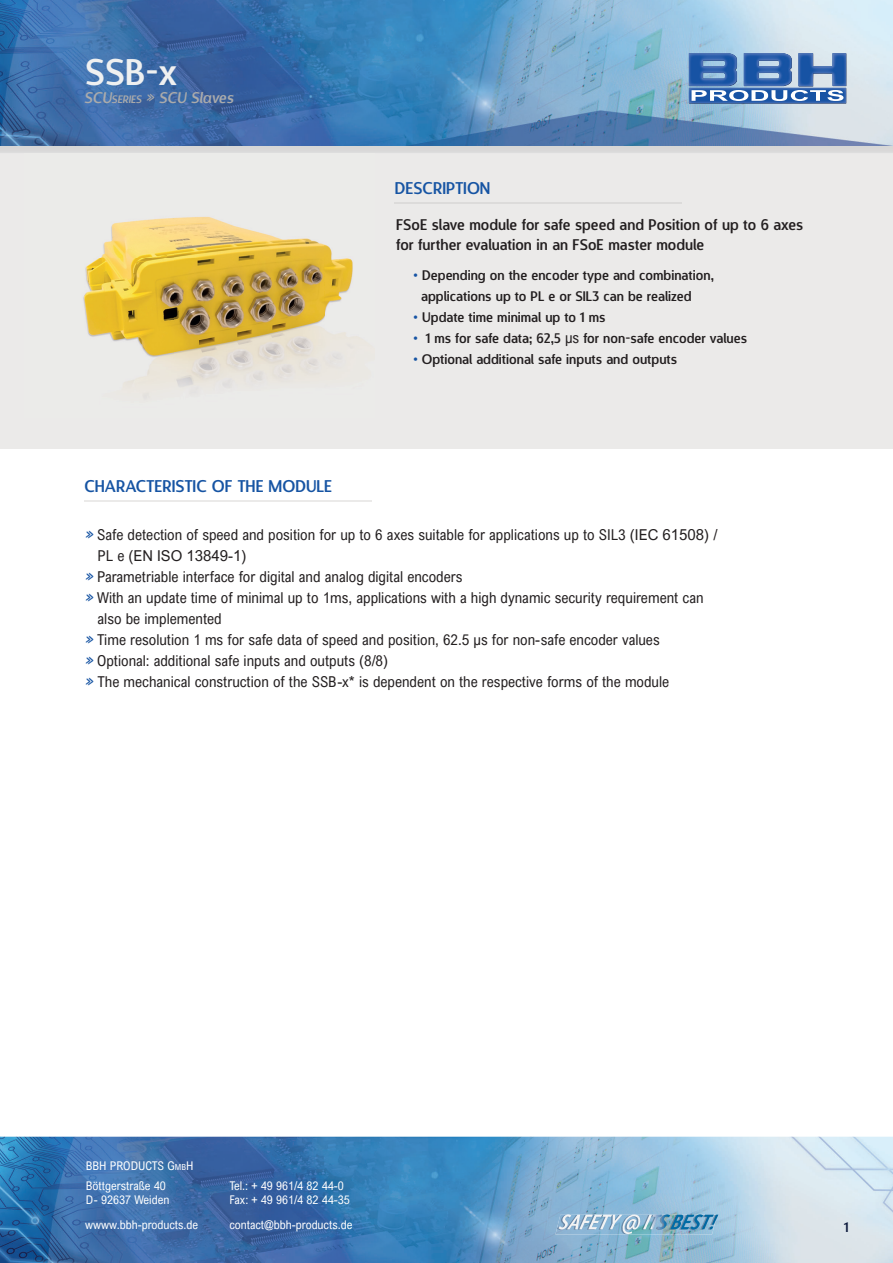
<style>
.page{position:relative;width:893px;height:1263px;background:#fff}
.page>*{position:absolute;margin:0;border:0;box-sizing:border-box;transform-origin:0 0}
.t1{font:36px "Designosaur";color:#eff0f0}
.t2{font:italic 500 22.5px "Depot New Condensed";color:#fff}
.t3{font:16.5px "Designosaur";color:#1654a3}
.t4{font:15px "Arial Nova Cond";color:#231f20}
.t5{font:15px/19.5px "Designosaur";color:#231f20}
.t6{font:italic 15px "Designosaur";color:#ababab}
.t7{font:15px "Arial Nova";color:#231f20}
.t8{font:13.5px/21px "Designosaur";color:#231f20}
.t9{font:13.5px "Designosaur";color:#0b183b}
.t10{font:12px/14.4px "Arial Nova Cond";color:#fff}
.s1{font-size:10.5px}
.s2{font-family:"Arial Nova Cond";color:#1553a4}
.s3{font-family:"Arial Nova Cond";color:#1654a3}
.s4{font-family:"Arial Nova Cond";font-size:15px}
.s5{font-family:"Designosaur";font-style:italic;color:#1654a3}
.s6{font-family:"Arial Nova"}
.s7{font-family:"Arial Nova Cond"}
.s8{font-family:"Designosaur";font-style:italic;color:#1553a4}
.s9{font-style:inherit}
.s10{font-size:8.4px}
</style>
<div class="page">
<div style="left:0;top:146px;width:893px;height:303px;background:#ebeae9"></div>
<hr style="left:394px;top:202px;width:287px;height:2px;background:#dcdbda">
<img style="left:0;top:0;width:893px;height:153px">
<hr style="left:84px;top:500px;width:287px;height:2px;background:#ebeae9">
<svg style="left:689px;top:53px;width:157px;height:51px;background:#5c85bd"></svg>
<img style="left:83px;top:217px;width:280px;height:180px">
<img style="left:0;top:1137px;width:893px;height:126px">
<img style="left:555px;top:1215px;width:162px;height:19px">
<h1 class="t1" style="left:85px;top:42px;width:93px">SSB-x</h1>
<p class="t6" style="left:84px;top:85px;width:151px">SCU<span class="s1">SERIES</span> » SCU Slaves</p>
<p class="t3" style="left:84px;top:472px;width:249px">CHARACTERISTIC OF THE MODULE</p>
<p class="t3" style="left:395px;top:174px;width:97px">DESCRIPTION</p>
<p class="t5" style="left:396px;top:215px;width:409px">FSoE slave module for safe speed and Position of up to 6 axes for further evaluation in an FSoE master module</p>
<p class="t8" style="left:421px;top:264px;width:294px;text-indent:-8px"><span class="s2">•</span> Depending on the encoder type and combination, applications up to PL e or SIL3 can be realized</p>
<p class="t8" style="left:413px;top:306px;width:194px"><span class="s2">•</span> Update time minimal up to 1 ms</p>
<p class="t8" style="left:413px;top:327px;width:336px"><span class="s3">•</span> 1 ms for safe data; 62,5 <span class="s4">μs</span> for non-safe encoder values</p>
<p class="t8" style="left:413px;top:348px;width:266px"><span class="s3">•</span> Optional additional safe inputs and outputs</p>
<p class="t4" style="left:85px;top:525px;width:634px"><span class="s5">»</span> Safe detection of speed and position for up to 6 axes suitable for applications up to SIL3 <span class="s6">(IEC 61508)</span> /</p>
<p class="t7" style="left:97px;top:547px;width:151px"><span class="s7">PL e</span> (EN ISO 13849-1)</p>
<p class="t4" style="left:85px;top:567px;width:379px"><span class="s8">»</span> Parametriable interface for digital and analog digital encoders</p>
<p class="t4" style="left:85px;top:588px;width:620px"><span class="s5">»</span> With an update time of minimal up to 1ms, applications with a high dynamic security requirement can</p>
<p class="t4" style="left:97px;top:609px;width:126px">also be implemented</p>
<p class="t4" style="left:85px;top:630px;width:576px"><span class="s5">»</span> Time resolution 1 ms for safe data of speed and position, 62.5 μs for non-safe encoder values</p>
<p class="t4" style="left:85px;top:651px;width:304px"><span class="s5">»</span> Optional: additional safe inputs and outputs (8/8)</p>
<p class="t4" style="left:85px;top:672px;width:586px"><span class="s5">»</span> The mechanical construction of the SSB-x* is dependent on the respective forms of the module</p>
<p class="t10" style="left:86px;top:1158px;width:109px"><span class="s9">BBH</span> PRODUCTS <span class="s9">G</span><span class="s10">MB</span><span class="s9">H</span></p>
<p class="t10" style="left:86px;top:1178px;width:85px">Böttgerstraße 40<br>D- 92637 Weiden</p>
<p class="t10" style="left:85px;top:1217px;width:115px">wwww.bbh-products.de</p>
<p class="t10" style="left:229px;top:1178px;width:122px">Tel.: + 49 961/4 82 44-0<br>Fax: + 49 961/4 82 44-35</p>
<p class="t10" style="left:229px;top:1217px;width:124px">contact@bbh-products.de</p>
<h2 class="t2" style="left:558px;top:1207px;width:165px">SAFETY@ ITSBEST!</h2>
<p class="t9" style="left:844px;top:1216px;width:6px">1</p>
</div>
